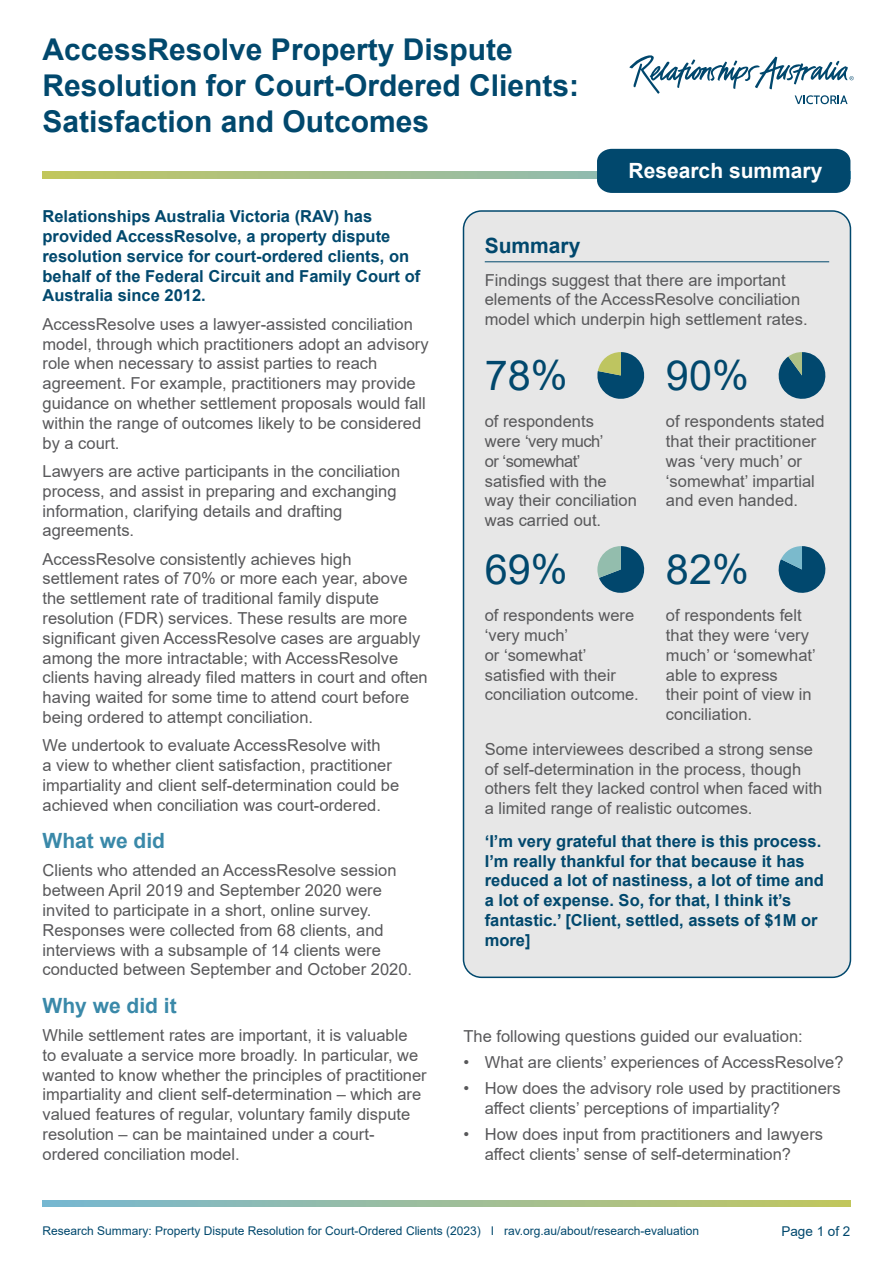
<style>
.page{position:relative;width:893px;height:1263px;background:#fff}
.page>*{position:absolute;margin:0;border:0;box-sizing:border-box;transform-origin:0 0}
.Stat{font:41.4px "Arial";color:#01486d}
.H1_title{font:700 30px/36px "Arial";color:#01486d}
.H3_Aqua{font:700 21px "Arial";color:#3a89a9}
.Research_Summary_tag{font:700 21px "Arial";color:#fff}
.H3_Navy{font:700 21px "Arial";color:#01486d}
.t1{font:16.5px/19.8px "Arial";color:#58585a}
.Quote_-_no_highlight{font:700 16.5px/19.8px "Arial";color:#01486d}
.Intro_text__p{font:700 16.5px/19.8px "Arial";color:#01486d}
.t2{font:13.5px "Arial";color:#01486d}
.t3{font:12px "Arial";color:#01486d}
</style>
<div class="page">
<svg style="left:43px;top:1200px;width:807px;height:6px;background:#9cbe99"></svg>
<svg style="left:43px;top:172px;width:554px;height:6px;background:#a9c087"></svg>
<div style="left:597px;top:149px;width:253px;height:44px;background:#01486d"></div>
<div style="left:463px;top:211px;width:387px;height:766px;background:#e7e7e7;border-radius:18px"></div>
<div style="left:463px;top:210px;width:388px;height:768px;border:2px solid #01486d;border-radius:18px"></div>
<svg style="left:629px;top:55px;width:225px;height:49px"></svg>
<hr style="left:485px;top:262px;width:344px;height:1px;background:#01486d">
<svg style="left:597px;top:352px;width:47px;height:47px"></svg>
<svg style="left:597px;top:546px;width:47px;height:47px"></svg>
<svg style="left:779px;top:352px;width:46px;height:47px"></svg>
<svg style="left:779px;top:546px;width:46px;height:47px"></svg>
<h1 class="H1_title" style="left:43px;top:32px;width:538px">AccessResolve Property Dispute<br>Resolution for Court-Ordered Clients:<br>Satisfaction and Outcomes</h1>
<h2 class="Research_Summary_tag" style="left:629px;top:156px;width:195px">Research summary</h2>
<p class="Intro_text__p" style="left:43px;top:207px;width:379px">Relationships Australia Victoria (RAV) has provided AccessResolve, a property dispute resolution service for court-ordered clients, on behalf of the Federal Circuit and Family Court of Australia since 2012.</p>
<p class="t1" style="left:43px;top:314px;width:388px">AccessResolve uses a lawyer-assisted conciliation model, through which practitioners adopt an advisory role when necessary to assist parties to reach agreement. For example, practitioners may provide guidance on whether settlement proposals would fall within the range of outcomes likely to be considered by a court.</p>
<p class="t1" style="left:43px;top:461px;width:359px">Lawyers are active participants in the conciliation process, and assist in preparing and exchanging information, clarifying details and drafting agreements.</p>
<p class="t1" style="left:43px;top:549px;width:387px">AccessResolve consistently achieves high settlement rates of 70% or more each year, above the settlement rate of traditional family dispute resolution (FDR) services. These results are more significant given AccessResolve cases are arguably among the more intractable; with AccessResolve clients having already filed matters in court and often having waited for some time to attend court before being ordered to attempt conciliation.</p>
<p class="t1" style="left:43px;top:735px;width:358px">We undertook to evaluate AccessResolve with<br>a view to whether client satisfaction, practitioner impartiality and client self-determination could be achieved when conciliation was court-ordered.</p>
<h3 class="H3_Aqua" style="left:43px;top:826px;width:124px">What we did</h3>
<p class="t1" style="left:43px;top:860px;width:371px">Clients who attended an AccessResolve session between April 2019 and September 2020 were invited to participate in a short, online survey.<br>Responses were collected from 68 clients, and interviews with a subsample of 14 clients were conducted between September and October 2020.</p>
<h3 class="H3_Aqua" style="left:43px;top:990px;width:136px">Why we did it</h3>
<p class="t1" style="left:43px;top:1025px;width:386px">While settlement rates are important, it is valuable<br>to evaluate a service more broadly. In particular, we wanted to know whether the principles of practitioner impartiality and client self-determination – which are valued features of regular, voluntary family dispute resolution – can be maintained under a court&shy;ordered conciliation model.</p>
<p class="t1" style="left:463px;top:1026px;width:341px">The following questions guided our evaluation:</p>
<h3 class="H3_Navy" style="left:485px;top:231px;width:97px">Summary</h3>
<p class="t1" style="left:485px;top:270px;width:324px">Findings suggest that there are important elements of the AccessResolve conciliation model which underpin high settlement rates.</p>
<p class="Stat" style="left:485px;top:347px;width:84px">78%</p>
<p class="t1" style="left:485px;top:411px;width:154px">of respondents<br>were ‘very much’<br>or ‘somewhat’ satisfied with the way their conciliation was carried out.</p>
<p class="Stat" style="left:485px;top:541px;width:84px">69%</p>
<p class="t1" style="left:485px;top:605px;width:156px">of respondents were ‘very much’<br>or ‘somewhat’ satisfied with their conciliation outcome.</p>
<p class="Stat" style="left:666px;top:347px;width:84px">90%</p>
<p class="t1" style="left:666px;top:411px;width:160px">of respondents stated that their practitioner was ‘very much’ or ‘somewhat’ impartial and even handed.</p>
<p class="Stat" style="left:666px;top:541px;width:84px">82%</p>
<p class="t1" style="left:666px;top:605px;width:151px">of respondents felt that they were ‘very much’ or ‘somewhat’ able to express<br>their point of view in conciliation.</p>
<p class="t1" style="left:485px;top:739px;width:339px">Some interviewees described a strong sense of self-determination in the process, though others felt they lacked control when faced with a limited range of realistic outcomes.</p>
<p class="Quote_-_no_highlight" style="left:485px;top:831px;width:341px">‘I’m very grateful that there is this process.<br>I’m really thankful for that because it has reduced a lot of nastiness, a lot of time and a lot of expense. So, for that, I think it’s fantastic.’ [Client, settled, assets of $1M or more]</p>
<p class="t1" style="left:463px;top:1052px;width:382px">• What are clients’ experiences of AccessResolve?</p>
<p class="t1" style="left:485px;top:1078px;width:357px;text-indent:-21px">• How does the advisory role used by practitioners affect clients’ perceptions of impartiality?</p>
<p class="t1" style="left:485px;top:1124px;width:340px;text-indent:-21px">• How does input from practitioners and lawyers affect clients’ sense of self-determination?</p>
<p class="t3" style="left:43px;top:1222px;width:658px">Research Summary: Property Dispute Resolution for Court-Ordered Clients (2023) I rav.org.au/about/research-evaluation</p>
<p class="t2" style="left:781px;top:1222px;width:71px">Page 1 of 2</p>
</div>
